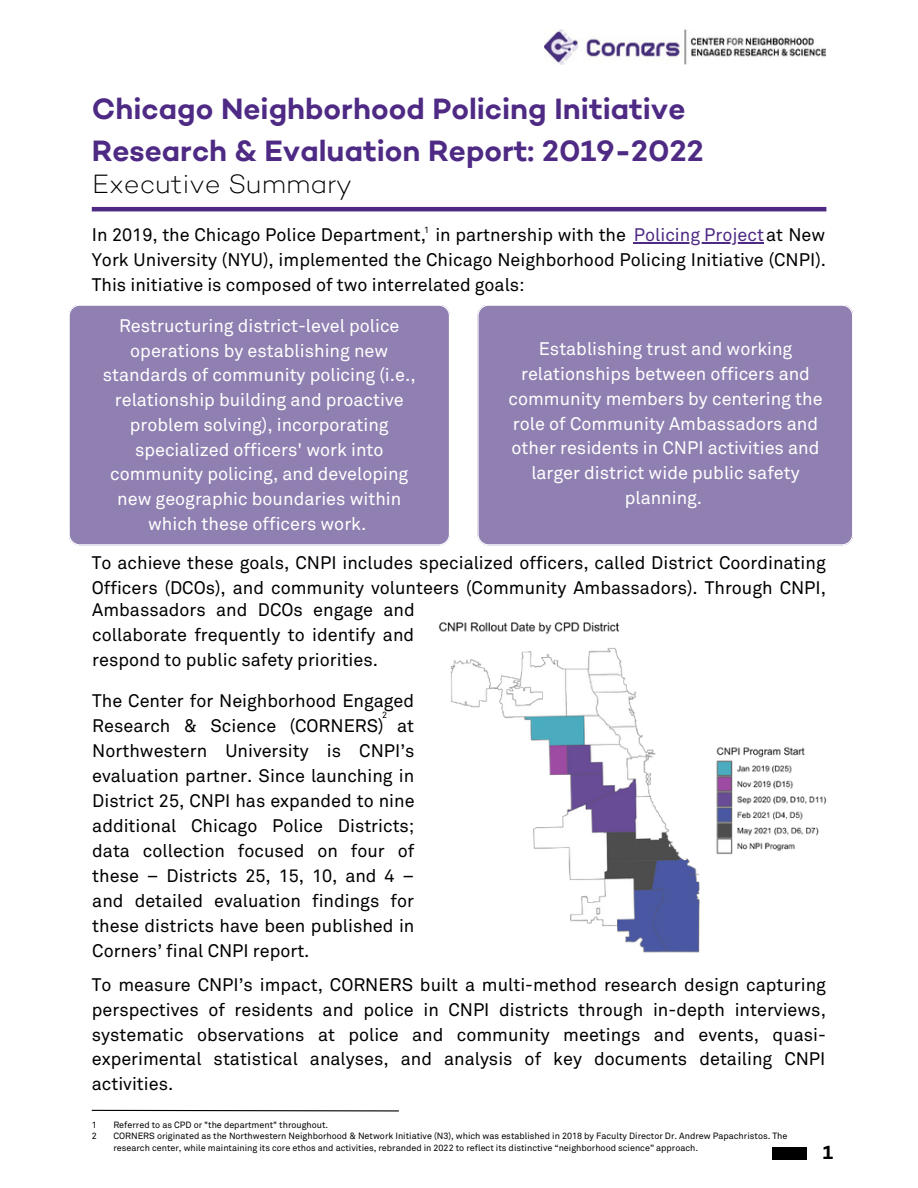
<style>
.page{position:relative;width:918px;height:1188px;background:#fff}
.page>*{position:absolute;margin:0;border:0;box-sizing:border-box;transform-origin:0 0}
.t1{font:600 30px/41.7px "Campton";color:#4e2a84}
.t2{font:200 27px "Campton";color:#000}
.t3{font:600 19.5px "Campton";color:#000}
.t4{font:18px/25px "Akk Rg Pro 1";color:#000;text-align:justify}
.t5{font:18px/24.8px "Akk Rg Pro 1";color:#fff;text-align:center}
.t6{font:18px "Akk Rg Pro 1";color:#4e2a84}
.t7{font:9px/12px "Akk Rg Pro 1";color:#000}
.s1{color:#fff}
</style>
<div class="page">
<hr style="left:92px;top:207px;width:734px;height:4px;background:#4e2a84">
<div style="left:69px;top:305px;width:381px;height:240px;background:#9080b2"></div>
<div style="left:477px;top:305px;width:376px;height:240px;background:#9080b2"></div>
<svg style="left:91px;top:1109px;width:308px;height:3px"></svg>
<hr style="left:634px;top:242px;width:130px;height:1px;background:#4e2a84">
<img style="left:439px;top:622px;width:388px;height:331px">
<img style="left:545px;top:30px;width:281px;height:35px">
<div style="left:773px;top:1147px;width:34px;height:13px;background:#000"></div>
<p class="t1" style="left:92px;top:88px;width:613px">Chicago Neighborhood Policing Initiative<br>Research &amp; Evaluation Report: 2019-2022</p>
<p class="t2" style="left:92px;top:167px;width:261px">Executive Summary</p>
<p class="t7" style="left:424px;top:225px;width:7px">1</p>
<p class="t6" style="left:634px;top:227px;width:132px">Policing Project</p>
<p class="t4" style="left:92px;top:224px;width:736px">In 2019, the Chicago Police Department, in partnership with the <span class="s1">Policing Project</span> at New York University (NYU), implemented the Chicago Neighborhood Policing Initiative (CNPI).<br>This initiative is composed of two interrelated goals:</p>
<p class="t5" style="left:103px;top:314px;width:314px">Restructuring district-level police operations by establishing new standards of community policing (i.e., relationship building and proactive problem solving), incorporating specialized officers' work into community policing, and developing new geographic boundaries within which these officers work.</p>
<p class="t5" style="left:509px;top:338px;width:316px">Establishing trust and working relationships between officers and community members by centering the role of Community Ambassadors and other residents in CNPI activities and larger district wide public safety planning.</p>
<p class="t4" style="left:92px;top:552px;width:736px">To achieve these goals, CNPI includes specialized officers, called District Coordinating Officers (DCOs), and community volunteers (Community Ambassadors). Through CNPI, <span class="s1">Ambassadors</span></p>
<p class="t4" style="left:92px;top:598px;width:324px">Ambassadors and DCOs engage and collaborate frequently to identify and respond to public safety priorities.</p>
<p class="t4" style="left:92px;top:689px;width:324px">The Center for Neighborhood Engaged Research &amp; Science (CORNERS) at Northwestern University is CNPI’s evaluation partner. Since launching in District 25, CNPI has expanded to nine additional Chicago Police Districts; data collection focused on four of these – Districts 25, 15, 10, and 4 – and detailed evaluation findings for these districts have been published in Corners’ final CNPI report.</p>
<p class="t7" style="left:382px;top:710px;width:7px">2</p>
<p class="t4" style="left:92px;top:974px;width:736px">To measure CNPI’s impact, CORNERS built a multi-method research design capturing perspectives of residents and police in CNPI districts through in-depth interviews, systematic observations at police and community meetings and events, quasi&shy;experimental statistical analyses, and analysis of key documents detailing CNPI activities.</p>
<p class="t7" style="left:92px;top:1120px;width:7px">1</p>
<p class="t7" style="left:113px;top:1120px;width:216px">Referred to as CPD or "the department" throughout.</p>
<p class="t7" style="left:113px;top:1130px;width:676px">CORNERS originated as the Northwestern Neighborhood &amp; Network Initiative (N3), which was established in 2018 by Faculty Director Dr. Andrew Papachristos. The research center, while maintaining its core ethos and activities, rebranded in 2022 to reflect its distinctive “neighborhood science” approach.</p>
<p class="t7" style="left:92px;top:1130px;width:7px">2</p>
<p class="t3" style="left:823px;top:1140px;width:12px">1</p>
</div>
